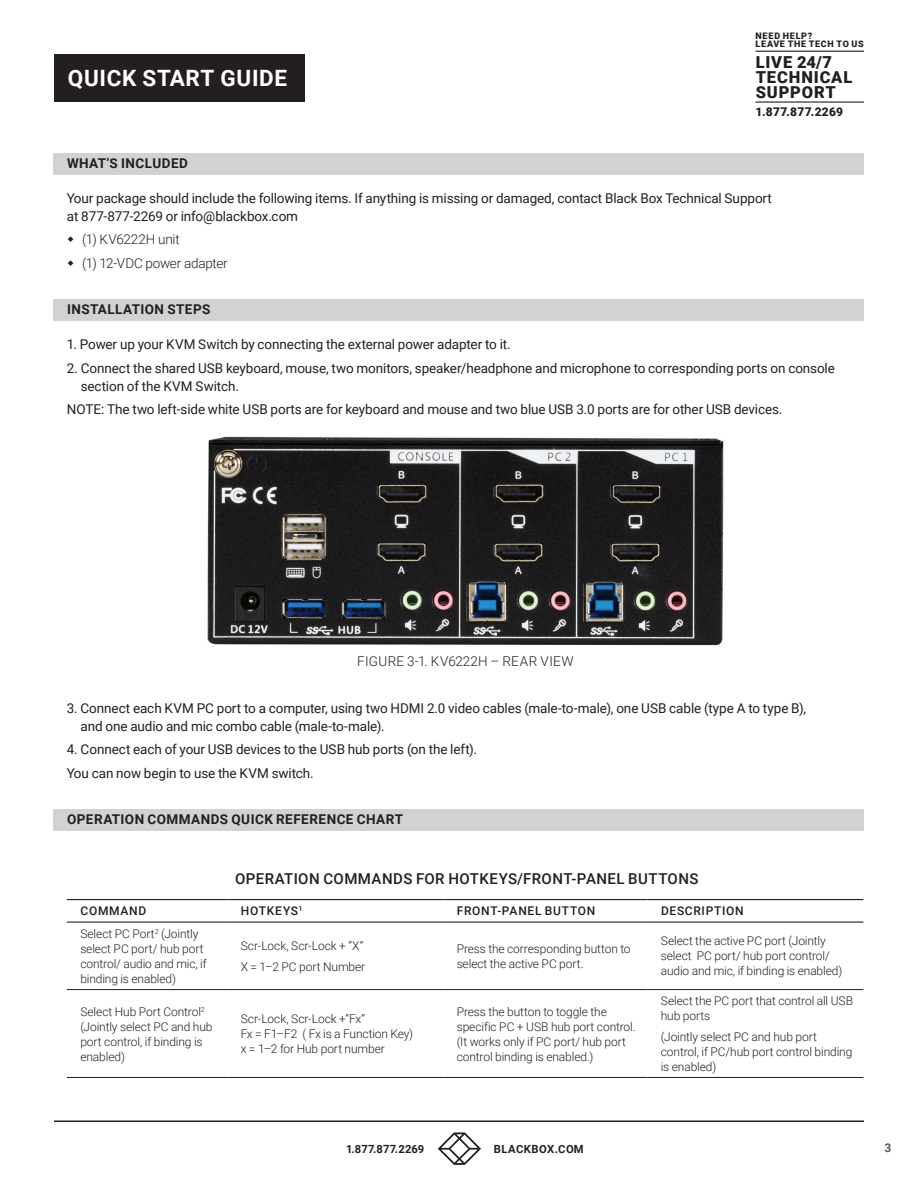
<style>
.page{position:relative;width:918px;height:1188px;background:#fff}
.page>*{position:absolute;margin:0;border:0;box-sizing:border-box;transform-origin:0 0}
.t1{font:700 22.5px "Roboto";letter-spacing:.03em;color:#fff}
.t2{font:900 16.5px/15px "Roboto";letter-spacing:.05em;color:#231f20}
.t3{font:500 15px "Roboto";letter-spacing:.03em;color:#231f20}
.t4{font:13.5px/18px "Roboto";letter-spacing:-.01em;color:#231f20}
.t5{font:700 13.5px "Roboto";letter-spacing:.035em;color:#231f20}
.t6{font:300 13.5px/23.4px "Roboto";letter-spacing:-.005em;color:#231f20}
.t7{font:300 13.5px "Roboto";letter-spacing:.025em;color:#231f20}
.t8{font:300 12px/15px "Roboto";letter-spacing:-.01em;color:#231f20}
.t9{font:500 12px "Roboto";letter-spacing:.06em;color:#231f20}
.t10{font:900 12px "Roboto";letter-spacing:.02em;color:#231f20}
.t11{font:700 12px "Roboto";color:#57585a}
.t12{font:700 11.25px "Roboto";letter-spacing:.02em;color:#231f20}
.t13{font:700 11.25px "Roboto";letter-spacing:.045em;color:#231f20}
.t14{font:900 9px/8.6px "Roboto";letter-spacing:.08em;color:#231f20}
</style>
<div class="page">
<hr style="left:54px;top:1120px;width:810px;height:2px;background:#231f20">
<svg style="left:438px;top:1132px;width:43px;height:33px"></svg>
<hr style="left:755px;top:51px;width:109px;height:1px;background:#231f20">
<hr style="left:755px;top:101px;width:109px;height:2px;background:#231f20">
<div style="left:54px;top:54px;width:251px;height:48px;background:#231f20"></div>
<div style="left:53px;top:153px;width:811px;height:22px;background:#d1d2d4"></div>
<div style="left:53px;top:300px;width:811px;height:21px;background:#d1d2d4"></div>
<div style="left:53px;top:810px;width:811px;height:21px;background:#d1d2d4"></div>
<img style="left:207px;top:436px;width:517px;height:210px">
<hr style="left:67px;top:989px;width:160px;height:1px;background:#231f20">
<hr style="left:227px;top:989px;width:216px;height:1px;background:#231f20">
<hr style="left:443px;top:989px;width:204px;height:1px;background:#231f20">
<hr style="left:647px;top:989px;width:216px;height:1px;background:#231f20">
<hr style="left:67px;top:1077px;width:160px;height:1px;background:#231f20">
<hr style="left:227px;top:1077px;width:216px;height:1px;background:#231f20">
<hr style="left:443px;top:1077px;width:204px;height:1px;background:#231f20">
<hr style="left:647px;top:1077px;width:216px;height:1px;background:#231f20">
<hr style="left:67px;top:922px;width:160px;height:1px;background:#231f20">
<hr style="left:227px;top:922px;width:216px;height:1px;background:#231f20">
<hr style="left:443px;top:922px;width:204px;height:1px;background:#231f20">
<hr style="left:647px;top:922px;width:216px;height:1px;background:#231f20">
<hr style="left:67px;top:899px;width:160px;height:1px;background:#231f20">
<hr style="left:227px;top:899px;width:216px;height:1px;background:#231f20">
<hr style="left:443px;top:899px;width:204px;height:1px;background:#231f20">
<hr style="left:647px;top:899px;width:216px;height:1px;background:#231f20">
<h1 class="t1" style="left:68px;top:62px;width:221px">QUICK START GUIDE</h1>
<p class="t14" style="left:756px;top:31px;width:110px">NEED HELP?<br>LEAVE THE TECH TO US</p>
<p class="t2" style="left:756px;top:54px;width:98px">LIVE 24/7<br>TECHNICAL<br>SUPPORT</p>
<p class="t10" style="left:755px;top:103px;width:89px">1.877.877.2269</p>
<p class="t5" style="left:67px;top:154px;width:122px">WHAT’S INCLUDED</p>
<p class="t4" style="left:67px;top:188px;width:707px">Your package should include the following items. If anything is missing or damaged, contact Black Box Technical Support at 877-877-2269 or info@blackbox.com</p>
<p class="t6" style="left:82px;top:227px;width:147px">(1) KV6222H unit<br>(1) 12-VDC power adapter</p>
<p class="t5" style="left:67px;top:300px;width:145px">INSTALLATION STEPS</p>
<p class="t4" style="left:67px;top:335px;width:446px">1. Power up your KVM Switch by connecting the external power adapter to it.</p>
<p class="t4" style="left:81px;top:358px;width:756px;text-indent:-14px">2. Connect the shared USB keyboard, mouse, two monitors, speaker/headphone and microphone to corresponding ports on console section of the KVM Switch.</p>
<p class="t4" style="left:67px;top:400px;width:717px">NOTE: The two left-side white USB ports are for keyboard and mouse and two blue USB 3.0 ports are for other USB devices.</p>
<p class="t7" style="left:357px;top:652px;width:218px">FIGURE 3-1. KV6222H – REAR VIEW</p>
<p class="t4" style="left:81px;top:698px;width:727px;text-indent:-14px">3. Connect each KVM PC port to a computer, using two HDMI 2.0 video cables (male-to-male), one USB cable (type A to type B), and one audio and mic combo cable (male-to-male).</p>
<p class="t4" style="left:67px;top:737px;width:412px;line-height:23.4px">4. Connect each of your USB devices to the USB hub ports (on the left).<br>You can now begin to use the KVM switch.</p>
<p class="t5" style="left:67px;top:810px;width:338px">OPERATION COMMANDS QUICK REFERENCE CHART</p>
<p class="t3" style="left:235px;top:868px;width:465px">OPERATION COMMANDS FOR HOTKEYS/FRONT-PANEL BUTTONS</p>
<p class="t9" style="left:81px;top:903px;width:67px">COMMAND</p>
<p class="t9" style="left:241px;top:903px;width:63px">HOTKEYS<sup>1</sup></p>
<p class="t9" style="left:457px;top:903px;width:140px">FRONT-PANEL BUTTON</p>
<p class="t9" style="left:661px;top:903px;width:84px">DESCRIPTION</p>
<p class="t8" style="left:80px;top:926px;width:128px">Select PC Port<sup>2</sup> (Jointly select PC port/ hub port control/ audio and mic, if binding is enabled)</p>
<p class="t8" style="left:241px;top:935px;width:126px;line-height:20.4px">Scr-Lock, Scr-Lock + “X”<br>X = 1–2 PC port Number</p>
<p class="t8" style="left:457px;top:941px;width:175px">Press the corresponding button to select the active PC port.</p>
<p class="t8" style="left:661px;top:933px;width:183px">Select the active PC port (Jointly select PC port/ hub port control/ audio and mic, if binding is enabled)</p>
<p class="t8" style="left:80px;top:1003px;width:134px">Select Hub Port Control<sup>2 </sup>(Jointly select PC and hub port control, if binding is enabled)</p>
<p class="t8" style="left:241px;top:1011px;width:174px">Scr-Lock, Scr-Lock +“Fx”<br>Fx = F1–F2 ( Fx is a Function Key) x = 1–2 for Hub port number</p>
<p class="t8" style="left:457px;top:1003px;width:181px">Press the button to toggle the specific PC + USB hub port control. (It works only if PC port/ hub port control binding is enabled.)</p>
<p class="t8" style="left:661px;top:993px;width:194px">Select the PC port that control all USB hub ports</p>
<p class="t8" style="left:661px;top:1029px;width:193px">(Jointly select PC and hub port control, if PC/hub port control binding is enabled)</p>
<p class="t12" style="left:346px;top:1141px;width:80px">1.877.877.2269</p>
<p class="t13" style="left:494px;top:1141px;width:91px">BLACKBOX.COM</p>
<p class="t11" style="left:885px;top:1139px;width:8px">3</p>
</div>
